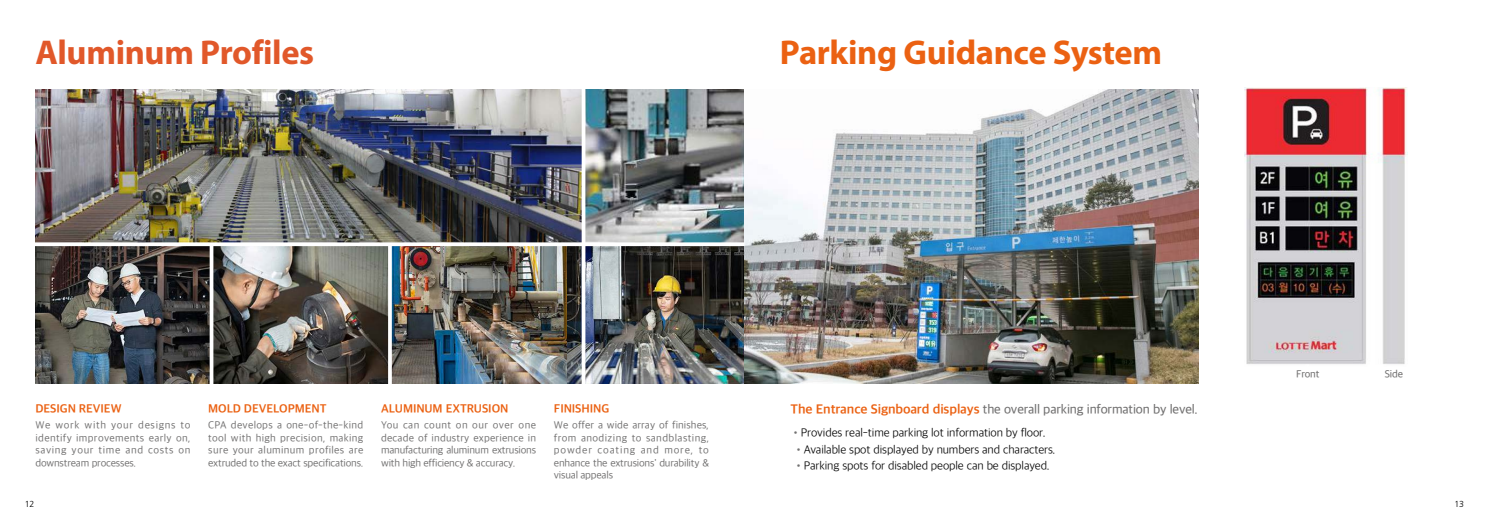
<style>
.page{position:relative;width:1489px;height:525px;background:#fff}
.page>*{position:absolute;margin:0;border:0;box-sizing:border-box;transform-origin:0 0}
.t1{font:700 34.5px "Myriad Pro";letter-spacing:-.01em;color:#eb6112}
.t2{font:700 34.5px "Myriad Pro";letter-spacing:-.01em;color:#e1582a}
.t3{font:12.5px "SD Gothic Neoa e Md";letter-spacing:-.01em;color:#727171}
.t4{font:11.25px "SD Gothic Neoa c Lt";letter-spacing:-.01em;color:#000}
.t5{font:11.25px "SD Gothic Neoa g Bd";letter-spacing:-.01em;color:#eb6112}
.t6{font:10px/12.5px "SD Gothic Neoa d Rg";letter-spacing:-.02em;color:#727171;text-align:justify}
.t7{font:10px "SD Gothic Neoa e Md";letter-spacing:-.02em;color:#727171}
.t8{font:300 8.75px "Frutiger LT Std";color:#000}
.s1{font-family:"SD Gothic Neoa g Bd";color:#eb6112}
.s2{color:#727171}
</style>
<div class="page">
<img style="left:35px;top:90px;width:1163px;height:293px">
<img style="left:1244px;top:87px;width:163px;height:277px">
<svg style="left:35px;top:242px;width:709px;height:4px"></svg>
<svg style="left:581px;top:89px;width:4px;height:295px"></svg>
<svg style="left:388px;top:244px;width:4px;height:140px"></svg>
<hr style="left:210px;top:244px;width:3px;height:145px;background:#fff">
<h1 class="t2" style="left:35px;top:30px;width:280px">Aluminum Profiles</h1>
<h1 class="t1" style="left:780px;top:30px;width:383px">Parking Guidance System</h1>
<p class="t5" style="left:35px;top:402px;width:88px">DESIGN REVIEW</p>
<p class="t6" style="left:35px;top:419px;width:157px">We work with your designs to identify improvements early on, saving your time and costs on downstream processes.</p>
<p class="t5" style="left:208px;top:402px;width:120px">MOLD DEVELOPMENT</p>
<p class="t6" style="left:208px;top:419px;width:157px">CPA develops a one-of-the-kind tool with high precision, making sure your aluminum profiles are extruded to the exact specifications.</p>
<p class="t5" style="left:381px;top:402px;width:129px">ALUMINUM EXTRUSION</p>
<p class="t6" style="left:381px;top:419px;width:157px">You can count on our over one decade of industry experience in manufacturing aluminum extrusions with high efficiency &amp; accuracy.</p>
<p class="t5" style="left:554px;top:402px;width:57px">FINISHING</p>
<p class="t6" style="left:554px;top:419px;width:157px">We offer a wide array of finishes, from anodizing to sandblasting, powder coating and more, to enhance the extrusions' durability &amp; visual appeals</p>
<p class="t3" style="left:790px;top:402px;width:409px"><span class="s1">The Entrance Signboard displays</span> the overall parking information by level.</p>
<p class="t4" style="left:790px;top:427px;width:257px"><span class="s2">•</span>Provides real-time parking lot information by floor.</p>
<p class="t4" style="left:793px;top:443px;width:263px"><span class="s2">•</span>Available spot displayed by numbers and characters.</p>
<p class="t4" style="left:793px;top:459px;width:257px"><span class="s2">•</span>Parking spots for disabled people can be displayed.</p>
<p class="t7" style="left:1296px;top:368px;width:25px">Front</p>
<p class="t7" style="left:1384px;top:368px;width:20px">Side</p>
<p class="t8" style="left:25px;top:499px;width:11px">12</p>
<p class="t8" style="left:1454px;top:499px;width:11px">13</p>
</div>
